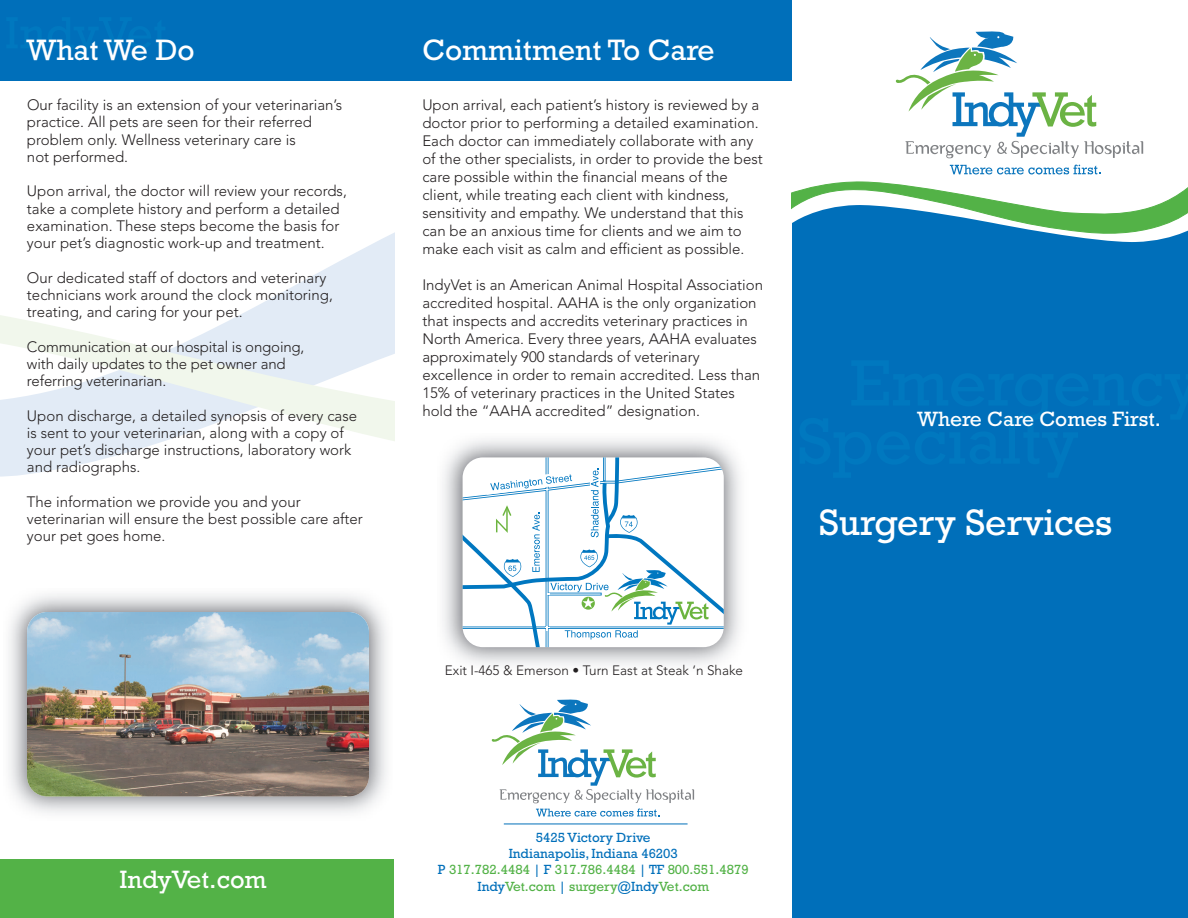
<style>
.page{position:relative;width:1188px;height:918px;background:#fff}
.page>*{position:absolute;margin:0;border:0;box-sizing:border-box;transform-origin:0 0}
.t1{font:37.5px "Rockwell";color:#fff}
.t2{font:30px "Rockwell";color:#fff}
.t3{font:25.5px "Rockwell";color:#fff}
.t4{font:21px "Rockwell";color:#fff}
.t5{font:300 15px/18px "Avenir";color:#231f20}
.t6{font:13.5px/16.2px "Rockwell";color:#006fba;text-align:center}
.t7{font:300 13.5px "Avenir";color:#231f20}
.s1{color:#53b247}
</style>
<div class="page">
<div style="left:0;top:859px;width:394px;height:59px;background:#53b247"></div>
<svg style="left:344px;top:233px;width:50px;height:26px"></svg>
<svg style="left:0;top:259px;width:394px;height:218px"></svg>
<div style="left:792px;top:203px;width:396px;height:715px;background:#006fba"></div>
<div style="left:0;top:0;width:402px;height:81px;background:#006fba"></div>
<hr style="left:504px;top:824px;width:184px;height:1px;background:#006fba">
<img style="left:443px;top:439px;width:297px;height:226px">
<svg style="left:463px;top:457px;width:261px;height:190px"></svg>
<div style="left:394px;top:0;width:397px;height:81px;background:#006fba"></div>
<svg style="left:492px;top:700px;width:202px;height:103px"></svg>
<svg style="left:536px;top:809px;width:123px;height:8px"></svg>
<svg style="left:791px;top:31px;width:397px;height:211px"></svg>
<img style="left:9px;top:594px;width:378px;height:219px">
<img style="left:27px;top:612px;width:342px;height:184px;border-radius:20px">
<h2 class="t2" style="left:26px;top:32px;width:170px">What We Do</h2>
<p class="t5" style="left:27px;top:96px;width:317px;line-height:17.2px">Our facility is an extension of your veterinarian’s practice. All pets are seen for their referred problem only. Wellness veterinary care is<br>not performed.</p>
<p class="t5" style="left:27px;top:182px;width:321px;line-height:17.2px">Upon arrival, the doctor will review your records, take a complete history and perform a detailed examination. These steps become the basis for your pet’s diagnostic work-up and treatment.</p>
<p class="t5" style="left:27px;top:269px;width:307px;line-height:17.2px">Our dedicated staff of doctors and veterinary technicians work around the clock monitoring, treating, and caring for your pet.</p>
<p class="t5" style="left:27px;top:338px;width:279px;line-height:17.2px">Communication at our hospital is ongoing, with daily updates to the pet owner and referring veterinarian.</p>
<p class="t5" style="left:27px;top:407px;width:332px;line-height:17.2px">Upon discharge, a detailed synopsis of every case is sent to your veterinarian, along with a copy of your pet’s discharge instructions, laboratory work and radiographs.</p>
<p class="t5" style="left:27px;top:493px;width:337px;line-height:17.2px">The information we provide you and your veterinarian will ensure the best possible care after your pet goes home.</p>
<h2 class="t2" style="left:422px;top:32px;width:294px">Commitment To Care</h2>
<p class="t5" style="left:422px;top:96px;width:342px">Upon arrival, each patient’s history is reviewed by a doctor prior to performing a detailed examination.<br>Each doctor can immediately collaborate with any of the other specialists, in order to provide the best care possible within the financial means of the client, while treating each client with kindness, sensitivity and empathy. We understand that this can be an anxious time for clients and we aim to make each visit as calm and efficient as possible.</p>
<p class="t5" style="left:422px;top:276px;width:342px">IndyVet is an American Animal Hospital Association accredited hospital. AAHA is the only organization that inspects and accredits veterinary practices in North America. Every three years, AAHA evaluates approximately 900 standards of veterinary excellence in order to remain accredited. Less than 15% of veterinary practices in the United States hold the “AAHA accredited” designation.</p>
<p class="t7" style="left:445px;top:662px;width:300px">Exit I-465 &amp; Emerson • Turn East at Steak ‘n Shake</p>
<h3 class="t4" style="left:917px;top:406px;width:245px">Where Care Comes First.</h3>
<h1 class="t1" style="left:819px;top:500px;width:295px">Surgery Services</h1>
<h3 class="t3" style="left:119px;top:864px;width:149px">IndyVet.com</h3>
<p class="t6" style="left:438px;top:829px;width:312px">5425 Victory Drive<br>Indianapolis, Indiana 46203<br>P <span class="s1">317.782.4484</span> | F <span class="s1">317.786.4484</span> | TF <span class="s1">800.551.4879<br></span>Indy<span class="s1">Vet.com</span> | <span class="s1">surgery</span>@Indy<span class="s1">Vet.com</span></p>
</div>
